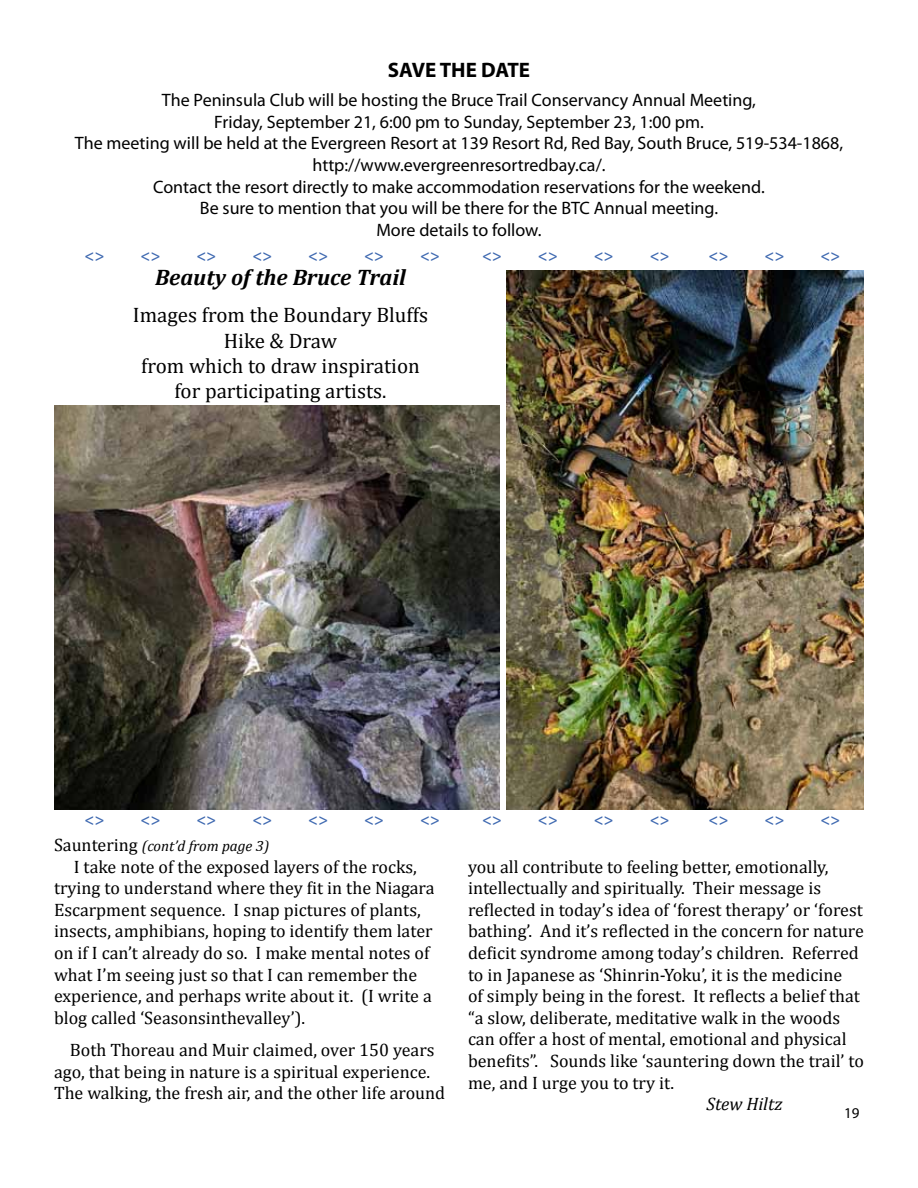
<style>
.page{position:relative;width:918px;height:1188px;background:#fff}
.page>*{position:absolute;margin:0;border:0;box-sizing:border-box;transform-origin:0 0}
.t1{font:italic 700 22.5px "Cambria";color:#000}
.t2{font:21px/25.2px "Cambria";color:#000;text-align:center}
.t3{font:700 21px "Myriad Pro";color:#000}
.t4{font:18px/21.6px "Cambria";color:#000}
.t5{font:18px/21.6px "Myriad Pro";color:#000;text-align:center}
.t6{font:italic 18px "Cambria";color:#000}
.t7{font:italic 600 16.5px "Myriad Pro";color:#406ab1}
.t8{font:italic 15px "Cambria";color:#000}
.t9{font:15px "Myriad Pro";color:#000}
.s1{font-style:normal;font-size:18px}
</style>
<div class="page">
<img style="left:507px;top:270px;width:357px;height:540px">
<img style="left:54px;top:405px;width:446px;height:405px">
<p class="t3" style="left:388px;top:57px;width:144px">SAVE THE DATE</p>
<p class="t5" style="left:75px;top:89px;width:770px">The Peninsula Club will be hosting the Bruce Trail Conservancy Annual Meeting,<br>Friday, September 21, 6:00 pm to Sunday, September 23, 1:00 pm.<br>The meeting will be held at the Evergreen Resort at 139 Resort Rd, Red Bay, South Bruce, 519-534-1868, http://www.evergreenresortredbay.ca/.<br>Contact the resort directly to make accommodation reservations for the weekend.<br>Be sure to mention that you will be there for the BTC Annual meeting.<br>More details to follow.</p>
<p class="t7" style="left:85px;top:245px;width:21px">&lt;&gt;</p>
<p class="t7" style="left:141px;top:245px;width:21px">&lt;&gt;</p>
<p class="t7" style="left:196px;top:245px;width:21px">&lt;&gt;</p>
<p class="t7" style="left:252px;top:245px;width:21px">&lt;&gt;</p>
<p class="t7" style="left:308px;top:245px;width:21px">&lt;&gt;</p>
<p class="t7" style="left:364px;top:245px;width:21px">&lt;&gt;</p>
<p class="t7" style="left:420px;top:245px;width:21px">&lt;&gt;</p>
<p class="t7" style="left:482px;top:245px;width:21px">&lt;&gt;</p>
<p class="t7" style="left:538px;top:245px;width:21px">&lt;&gt;</p>
<p class="t7" style="left:594px;top:245px;width:21px">&lt;&gt;</p>
<p class="t7" style="left:650px;top:245px;width:21px">&lt;&gt;</p>
<p class="t7" style="left:709px;top:245px;width:21px">&lt;&gt;</p>
<p class="t7" style="left:765px;top:245px;width:21px">&lt;&gt;</p>
<p class="t7" style="left:820px;top:245px;width:21px">&lt;&gt;</p>
<p class="t1" style="left:155px;top:261px;width:252px">Beauty of the Bruce Trail</p>
<p class="t2" style="left:133px;top:302px;width:297px">Images from the Boundary Bluffs<br>Hike &amp; Draw<br>from which to draw inspiration for participating artists.</p>
<p class="t7" style="left:85px;top:809px;width:21px">&lt;&gt;</p>
<p class="t7" style="left:141px;top:809px;width:21px">&lt;&gt;</p>
<p class="t7" style="left:196px;top:809px;width:21px">&lt;&gt;</p>
<p class="t7" style="left:252px;top:809px;width:21px">&lt;&gt;</p>
<p class="t7" style="left:308px;top:809px;width:21px">&lt;&gt;</p>
<p class="t7" style="left:364px;top:809px;width:21px">&lt;&gt;</p>
<p class="t7" style="left:420px;top:809px;width:21px">&lt;&gt;</p>
<p class="t7" style="left:482px;top:809px;width:21px">&lt;&gt;</p>
<p class="t7" style="left:538px;top:809px;width:21px">&lt;&gt;</p>
<p class="t7" style="left:594px;top:809px;width:21px">&lt;&gt;</p>
<p class="t7" style="left:650px;top:809px;width:21px">&lt;&gt;</p>
<p class="t7" style="left:709px;top:809px;width:21px">&lt;&gt;</p>
<p class="t7" style="left:765px;top:809px;width:21px">&lt;&gt;</p>
<p class="t7" style="left:820px;top:809px;width:21px">&lt;&gt;</p>
<p class="t8" style="left:54px;top:835px;width:217px"><span class="s1">Sauntering</span> (cont’d from page 3)</p>
<p class="t4" style="left:54px;top:856px;width:382px;text-indent:20px">I take note of the exposed layers of the rocks, trying to understand where they fit in the Niagara Escarpment sequence. I snap pictures of plants, insects, amphibians, hoping to identify them later on if I can’t already do so. I make mental notes of what I’m seeing just so that I can remember the experience, and perhaps write about it. (I write a blog called ‘Seasonsinthevalley’).</p>
<p class="t4" style="left:54px;top:1039px;width:393px;text-indent:16px">Both Thoreau and Muir claimed, over 150 years ago, that being in nature is a spiritual experience.<br>The walking, the fresh air, and the other life around</p>
<p class="t4" style="left:468px;top:856px;width:397px">you all contribute to feeling better, emotionally, intellectually and spiritually. Their message is reflected in today’s idea of ‘forest therapy’ or ‘forest bathing’. And it’s reflected in the concern for nature deficit syndrome among today’s children. Referred to in Japanese as ‘Shinrin-Yoku’, it is the medicine<br>of simply being in the forest. It reflects a belief that “a slow, deliberate, meditative walk in the woods can offer a host of mental, emotional and physical benefits”. Sounds like ‘sauntering down the trail’ to me, and I urge you to try it.</p>
<p class="t6" style="left:706px;top:1091px;width:78px">Stew Hiltz</p>
<p class="t9" style="left:844px;top:1104px;width:17px">19</p>
</div>
